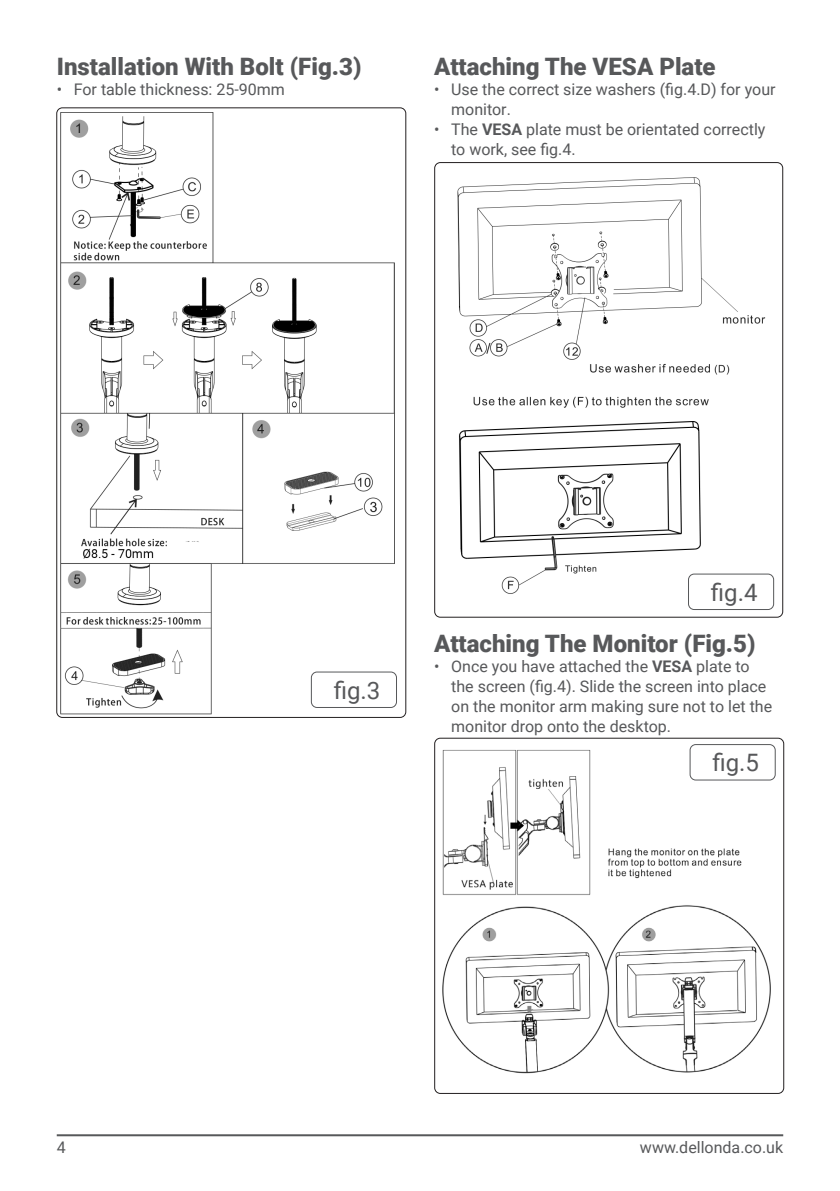
<style>
.page{position:relative;width:840px;height:1191px;background:#fff}
.page>*{position:absolute;margin:0;border:0;box-sizing:border-box;transform-origin:0 0}
.Section_Header{font:900 24px "Roboto";color:#57585a}
.t1{font:24px "Roboto";color:#57585a}
.t2{font:16px/20px "Roboto";color:#57585a}
.s1{font-weight:700}
</style>
<div class="page">
<hr style="left:57px;top:1134px;width:725px;height:2px;background:#57585a">
<img style="left:436px;top:163px;width:346px;height:445px">
<div style="left:434px;top:162px;width:348px;height:455px;border:1px solid #231f20;border-radius:6px"></div>
<div style="left:687px;top:573px;width:86px;height:37px;border:1px solid #57585a;border-radius:6px"></div>
<img style="left:436px;top:738px;width:347px;height:336px">
<div style="left:434px;top:737px;width:349px;height:357px;border:1px solid #231f20;border-radius:6px"></div>
<div style="left:689px;top:744px;width:86px;height:36px;border:1px solid #57585a;border-radius:6px"></div>
<img style="left:58px;top:109px;width:347px;height:608px">
<div style="left:311px;top:671px;width:86px;height:37px;border:1px solid #57585a;border-radius:6px"></div>
<p class="Section_Header" style="left:57px;top:49px;width:306px">Installation With Bolt (Fig.3)</p>
<p class="t2" style="left:57px;top:78px;width:229px">• For table thickness: 25-90mm</p>
<p class="Section_Header" style="left:434px;top:49px;width:283px">Attaching The VESA Plate</p>
<p class="t2" style="left:451px;top:78px;width:326px;text-indent:-17px">• Use the correct size washers (fig.4.D) for your monitor.</p>
<p class="t2" style="left:451px;top:118px;width:315px;text-indent:-17px">• The <span class="s1">VESA</span> plate must be orientated correctly to work, see fig.4.</p>
<p class="t1" style="left:333px;top:673px;width:48px">fig.3</p>
<p class="t1" style="left:710px;top:575px;width:48px">fig.4</p>
<p class="Section_Header" style="left:434px;top:626px;width:322px">Attaching The Monitor (Fig.5)</p>
<p class="t2" style="left:451px;top:655px;width:322px;text-indent:-17px">• Once you have attached the <span class="s1">VESA</span> plate to the screen (fig.4). Slide the screen into place on the monitor arm making sure not to let the monitor drop onto the desktop.</p>
<p class="t1" style="left:712px;top:745px;width:48px">fig.5</p>
<p class="t2" style="left:57px;top:1137px;width:10px">4</p>
<p class="t2" style="left:639px;top:1137px;width:145px">www.dellonda.co.uk</p>
</div>
